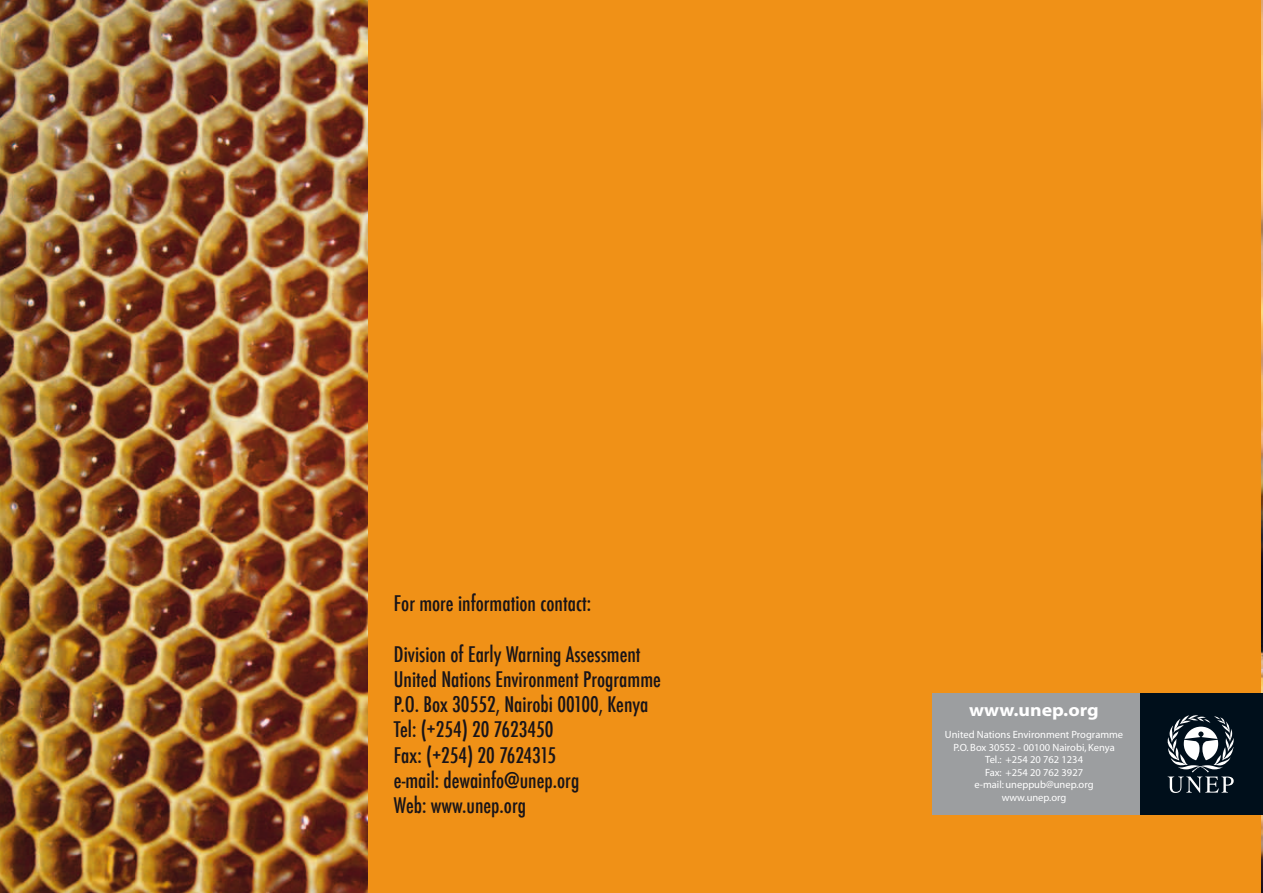
<style>
.page{position:relative;width:1263px;height:893px;background:#fff}
.page>*{position:absolute;margin:0;border:0;box-sizing:border-box;transform-origin:0 0}
.t1{font:500 condensed 21px/25.2px "Futura";color:#181419}
.t2{font:700 18px "Myriad";color:#fff;scale:1.1 1}
.t3{font:10.5px/12.6px "Myriad";color:#fff;text-align:center}
</style>
<div class="page">
<img style="left:1261px;top:0;width:2px;height:893px">
<img style="left:0;top:0;width:368px;height:893px">
<div style="left:368px;top:0;width:893px;height:893px;background:#f09117"></div>
<div style="left:932px;top:693px;width:209px;height:121px;background:#9c9ea0"></div>
<div style="left:1140px;top:693px;width:123px;height:121px;background:#000f1b"></div>
<svg style="left:1167px;top:715px;width:67px;height:78px"></svg>
<p class="t1" style="left:394px;top:591px;width:199px">For more information contact:</p>
<p class="t1" style="left:394px;top:642px;width:268px">Division of Early Warning Assessment<br>United Nations Environment Programme<br>P.O. Box 30552, Nairobi 00100, Kenya<br>Tel: (+254) 20 7623450<br>Fax: (+254) 20 7624315<br>e-mail: dewainfo@unep.org<br>Web: www.unep.org</p>
<p class="t2" style="left:969px;top:701px;width:119px">www.unep.org</p>
<p class="t3" style="left:945px;top:729px;width:180px">United Nations Environment Programme<br>P.O. Box 30552 - 00100 Nairobi, Kenya<br>Tel.: +254 20 762 1234<br>Fax: +254 20 762 3927<br>e-mail: uneppub@unep.org www.unep.org</p>
</div>
